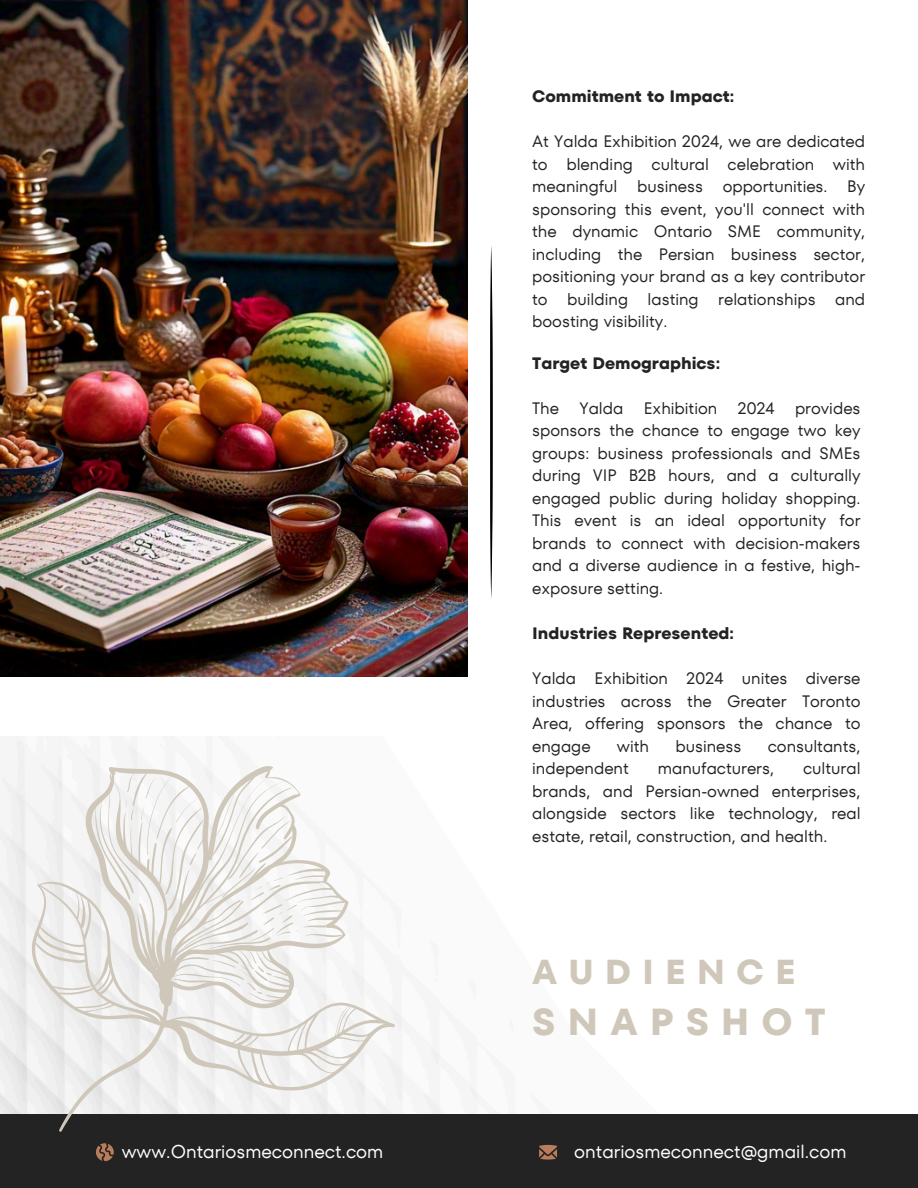
<style>
.page{position:relative;width:918px;height:1188px;background:#fff}
.page>*{position:absolute;margin:0;border:0;box-sizing:border-box;transform-origin:0 0}
.t1{font:700 37.5px "TT Fors";letter-spacing:.32em;color:#cfc8ba}
.t2{font:700 34.5px "TT Fors";letter-spacing:.32em;color:#cfc8ba}
.t3{font:18.45px "TT Fors";color:#fff}
.t4{font:16.5px/22.5px "TT Fors";color:#232323;text-align:justify}
.t5{font:700 16.5px "TT Fors";color:#232323}
</style>
<div class="page">
<div style="left:0;top:1114px;width:918px;height:74px;background:#232323"></div>
<svg style="left:539px;top:1145px;width:18px;height:15px"></svg>
<svg style="left:96px;top:1143px;width:18px;height:18px"></svg>
<svg style="left:490px;top:246px;width:3px;height:353px"></svg>
<svg style="left:29px;top:763px;width:367px;height:369px;fill:#f1f0f0"></svg>
<img style="left:0;top:0;width:468px;height:676px">
<p class="t5" style="left:532px;top:85px;width:204px">Commitment to Impact:</p>
<h1 class="t4" style="left:532px;top:130px;width:334px">At Yalda Exhibition 2024, we are dedicated to blending cultural celebration with meaningful business opportunities. By sponsoring this event, you'll connect with the dynamic Ontario SME community, including the Persian business sector, positioning your brand as a key contributor to building lasting relationships and boosting visibility.</h1>
<p class="t5" style="left:532px;top:351px;width:189px">Target Demographics:</p>
<h3 class="t4" style="left:532px;top:397px;width:330px">The Yalda Exhibition 2024 provides sponsors the chance to engage two key groups: business professionals and SMEs during VIP B2B hours, and a culturally engaged public during holiday shopping.<br>This event is an ideal opportunity for brands to connect with decision-makers and a diverse audience in a festive, high&shy;exposure setting.</h3>
<p class="t5" style="left:532px;top:622px;width:203px">Industries Represented:</p>
<p class="t4" style="left:532px;top:667px;width:330px">Yalda Exhibition 2024 unites diverse industries across the Greater Toronto Area, offering sponsors the chance to engage</p>
<p class="t4" style="left:617px;top:735px;width:34px">with</p>
<p class="t4" style="left:675px;top:735px;width:68px">business</p>
<p class="t4" style="left:768px;top:735px;width:94px">consultants,</p>
<p class="t4" style="left:532px;top:757px;width:98px">independent</p>
<p class="t4" style="left:658px;top:757px;width:118px">manufacturers,</p>
<p class="t4" style="left:532px;top:757px;width:330px;text-indent:271px">cultural brands, and Persian-owned enterprises, alongside sectors like technology, real estate, retail, construction, and health.</p>
<p class="t2" style="left:532px;top:948px;width:265px">AUDIENCE</p>
<p class="t1" style="left:532px;top:995px;width:295px">SNAPSHOT</p>
<p class="t3" style="left:122px;top:1139px;width:263px">www.Ontariosmeconnect.com</p>
<h3 class="t3" style="left:574px;top:1139px;width:274px">ontariosmeconnect@gmail.com</h3>
</div>
